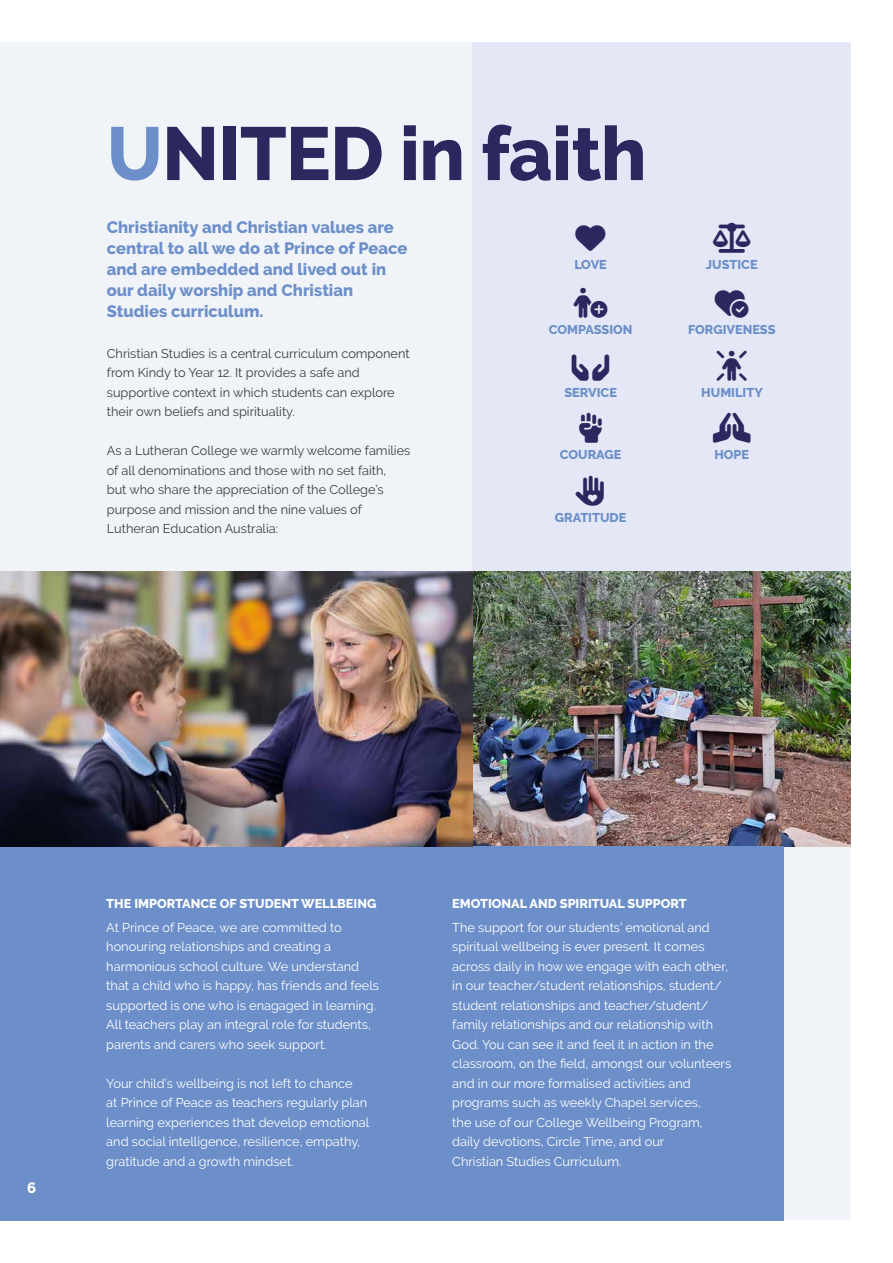
<style>
.page{position:relative;width:893px;height:1263px;background:#fff}
.page>*{position:absolute;margin:0;border:0;box-sizing:border-box;transform-origin:0 0}
.t1{font:800 75px "Raleway";letter-spacing:-.01em;color:#2b275f}
.t2{font:800 16.5px/21px "Raleway";color:#6d8fc9}
.t3{font:800 15px "Raleway";color:#fff}
.t4{font:12.75px/19.5px "Raleway";color:#fff}
.t5{font:12.75px/19.5px "Raleway";color:#3c3c3b}
.t6{font:800 12.75px "Raleway";color:#6d8fc9}
.t7{font:800 12.75px "Raleway";color:#fff}
.s1{color:#6d8fc9}
</style>
<div class="page">
<div style="left:0;top:43px;width:850px;height:1177px;background:#f0f4f9"></div>
<div style="left:472px;top:43px;width:378px;height:547px;background:#e4e8f6"></div>
<img style="left:472px;top:572px;width:378px;height:274px">
<div style="left:0;top:846px;width:784px;height:374px;background:#6d8fc9"></div>
<img style="left:0;top:572px;width:472px;height:274px">
<h1 class="t1" style="left:107px;top:111px;width:541px"><span class="s1">U</span>NITED in faith</h1>
<p class="t2" style="left:107px;top:217px;width:302px">Christianity and Christian values are central to all we do at Prince of Peace and are embedded and lived out in our daily worship and Christian<br>Studies curriculum.</p>
<p class="t5" style="left:107px;top:344px;width:304px">Christian Studies is a central curriculum component from Kindy to Year 12. It provides a safe and supportive context in which students can explore their own beliefs and spirituality.</p>
<p class="t5" style="left:107px;top:441px;width:305px">As a Lutheran College we warmly welcome families of all denominations and those with no set faith,<br>but who share the appreciation of the College’s purpose and mission and the nine values of Lutheran Education Australia:</p>
<p class="t6" style="left:574px;top:257px;width:34px">LOVE</p>
<p class="t6" style="left:549px;top:322px;width:85px">COMPASSION</p>
<p class="t6" style="left:564px;top:385px;width:54px">SERVICE</p>
<p class="t6" style="left:560px;top:447px;width:63px">COURAGE</p>
<p class="t6" style="left:555px;top:510px;width:73px">GRATITUDE</p>
<p class="t6" style="left:706px;top:257px;width:53px">JUSTICE</p>
<p class="t6" style="left:688px;top:322px;width:89px">FORGIVENESS</p>
<p class="t6" style="left:701px;top:385px;width:63px">HUMILITY</p>
<p class="t6" style="left:714px;top:447px;width:36px">HOPE</p>
<p class="t3" style="left:27px;top:1180px;width:11px">6</p>
<p class="t7" style="left:106px;top:896px;width:272px">THE IMPORTANCE OF STUDENT WELLBEING</p>
<p class="t4" style="left:106px;top:918px;width:274px">At Prince of Peace, we are committed to honouring relationships and creating a harmonious school culture. We understand that a child who is happy, has friends and feels supported is one who is enagaged in learning.<br>All teachers play an integral role for students, parents and carers who seek support.</p>
<p class="t4" style="left:106px;top:1074px;width:264px">Your child’s wellbeing is not left to chance<br>at Prince of Peace as teachers regularly plan learning experiences that develop emotional and social intelligence, resilience, empathy, gratitude and a growth mindset.</p>
<p class="t7" style="left:452px;top:896px;width:236px">EMOTIONAL AND SPIRITUAL SUPPORT</p>
<p class="t4" style="left:452px;top:918px;width:280px">The support for our students’ emotional and spiritual wellbeing is ever present. It comes across daily in how we engage with each other, in our teacher/student relationships, student/ student relationships and teacher/student/ family relationships and our relationship with God. You can see it and feel it in action in the classroom, on the field, amongst our volunteers and in our more formalised activities and programs such as weekly Chapel services,<br>the use of our College Wellbeing Program, daily devotions, Circle Time, and our<br>Christian Studies Curriculum.</p>
</div>
